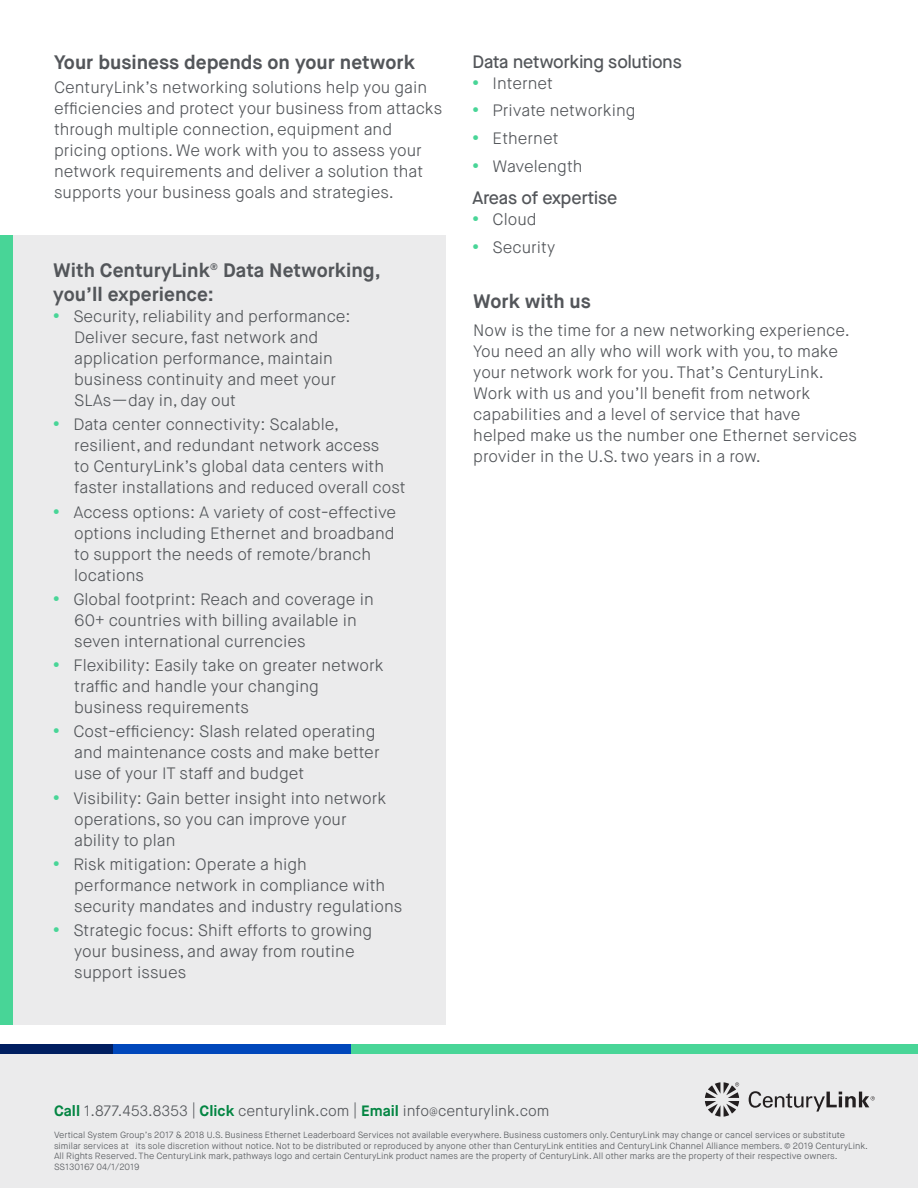
<style>
.page{position:relative;width:918px;height:1188px;background:#fff}
.page>*{position:absolute;margin:0;border:0;box-sizing:border-box;transform-origin:0 0}
.t1{font:700 19.5px/24px "Maison Neue";color:#53565a}
.t2{font:500 18px "Maison Neue";color:#53565a}
.t3{font:300 16.5px/21px "Maison Neue";color:#53565a}
.t4{font:300 15px "Maison Neue";color:#53565a}
.t5{font:300 9px/10.5px "Maison Neue";color:#53565a}
.s1{font-weight:700;font-size:19.5px;color:#48d597}
.s2{font-weight:700;color:#038542}
.s3{font-size:12px}
</style>
<div class="page">
<div style="left:0;top:1050px;width:918px;height:138px;background:#ebebec"></div>
<div style="left:351px;top:1044px;width:567px;height:10px;background:#48d597"></div>
<div style="left:0;top:1044px;width:113px;height:10px;background:#001e60"></div>
<div style="left:113px;top:1044px;width:238px;height:10px;background:#0047bb"></div>
<svg style="left:705px;top:1082px;width:34px;height:35px"></svg>
<svg style="left:749px;top:1091px;width:126px;height:21px"></svg>
<div style="left:13px;top:235px;width:433px;height:790px;background:#ebebec"></div>
<div style="left:0;top:235px;width:13px;height:790px;background:#48d597"></div>
<p class="t1" style="left:54px;top:50px;width:362px">Your business depends on your network</p>
<p class="t3" style="left:54px;top:77px;width:390px">CenturyLink’s networking solutions help you gain efficiencies and protect your business from attacks through multiple connection, equipment and pricing options. We work with you to assess your network requirements and deliver a solution that supports your business goals and strategies.</p>
<p class="t1" style="left:53px;top:258px;width:329px">With CenturyLink® Data Networking, you’ll experience:</p>
<p class="t3" style="left:74px;top:306px;width:278px;text-indent:-21px"><span class="s1">•</span> Security, reliability and performance:<br>Deliver secure, fast network and application performance, maintain business continuity and meet your SLAs—day in, day out</p>
<p class="t3" style="left:74px;top:414px;width:333px;text-indent:-21px"><span class="s1">•</span> Data center connectivity: Scalable, resilient, and redundant network access<br>to CenturyLink’s global data centers with faster installations and reduced overall cost</p>
<p class="t3" style="left:74px;top:502px;width:324px;text-indent:-21px"><span class="s1">•</span> Access options: A variety of cost-effective options including Ethernet and broadband to support the needs of remote/branch locations</p>
<p class="t3" style="left:74px;top:589px;width:301px;text-indent:-21px"><span class="s1">•</span> Global footprint: Reach and coverage in<br>60+ countries with billing available in seven international currencies</p>
<p class="t3" style="left:74px;top:655px;width:311px;text-indent:-21px"><span class="s1">•</span> Flexibility: Easily take on greater network traffic and handle your changing business requirements</p>
<p class="t3" style="left:74px;top:721px;width:307px;text-indent:-21px"><span class="s1">•</span> Cost-efficiency: Slash related operating and maintenance costs and make better use of your IT staff and budget</p>
<p class="t3" style="left:74px;top:788px;width:314px;text-indent:-21px"><span class="s1">•</span> Visibility: Gain better insight into network operations, so you can improve your ability to plan</p>
<p class="t3" style="left:74px;top:854px;width:330px;text-indent:-21px"><span class="s1">•</span> Risk mitigation: Operate a high performance network in compliance with security mandates and industry regulations</p>
<p class="t3" style="left:74px;top:920px;width:299px;text-indent:-21px"><span class="s1">•</span> Strategic focus: Shift efforts to growing your business, and away from routine support issues</p>
<p class="t2" style="left:472px;top:49px;width:211px">Data networking solutions</p>
<p class="t3" style="left:472px;top:73px;width:82px"><span class="s1">•</span> Internet</p>
<p class="t3" style="left:472px;top:100px;width:164px"><span class="s1">•</span> Private networking</p>
<p class="t3" style="left:472px;top:128px;width:88px"><span class="s1">•</span> Ethernet</p>
<p class="t3" style="left:472px;top:156px;width:112px"><span class="s1">•</span> Wavelength</p>
<p class="t2" style="left:472px;top:186px;width:147px">Areas of expertise</p>
<p class="t3" style="left:472px;top:209px;width:66px"><span class="s1">•</span> Cloud</p>
<p class="t3" style="left:472px;top:237px;width:84px"><span class="s1">•</span> Security</p>
<p class="t1" style="left:473px;top:289px;width:119px">Work with us</p>
<p class="t3" style="left:473px;top:320px;width:385px">Now is the time for a new networking experience.<br>You need an ally who will work with you, to make your network work for you. That’s CenturyLink.<br>Work with us and you’ll benefit from network capabilities and a level of service that have helped make us the number one Ethernet services provider in the U.S. two years in a row.</p>
<p class="t4" style="left:54px;top:1101px;width:497px"><span class="s2">Call</span> 1.877.453.8353 | <span class="s2">Click</span> centurylink.com | <span class="s2">Email</span> info<span class="s3">@</span>centurylink.com</p>
<p class="t5" style="left:54px;top:1130px;width:815px">Vertical System Group’s 2017 &amp; 2018 U.S. Business Ethernet Leaderboard Services not available everywhere. Business customers only. CenturyLink may change or cancel services or substitute similar services at its sole discretion without notice. Not to be distributed or reproduced by anyone other than CenturyLink entities and CenturyLink Channel Alliance members. © 2019 CenturyLink.<br>All Rights Reserved. The CenturyLink mark, pathways logo and certain CenturyLink product names are the property of CenturyLink. All other marks are the property of their respective owners.<br>SS130167 04/1/2019</p>
</div>
